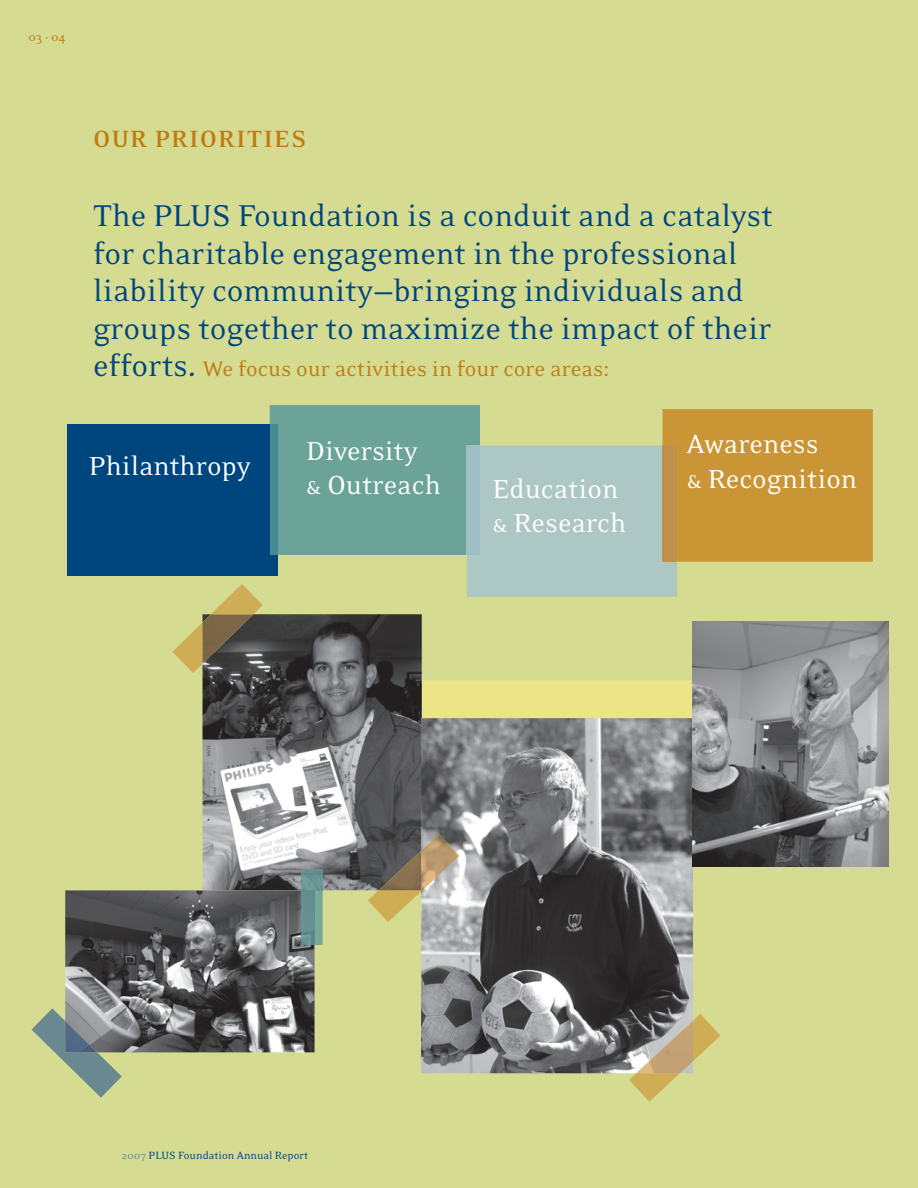
<style>
.page{position:relative;width:918px;height:1188px;background:#d5db91}
.page>*{position:absolute;margin:0;border:0;box-sizing:border-box;transform-origin:0 0}
.t1{font:34.5px/37.5px "Eidetic Neo";color:#00467e}
.t2{font:30px/34.5px "Eidetic Neo";color:#fff}
.t3{font:700 27px "Eidetic Neo";letter-spacing:.045em;color:#c27b11}
.t4{font:24px "Eidetic Neo";color:#c27b11}
.t5{font:13.5px "Eidetic Neo";color:#c27b11}
.t6{font:12px "Eidetic Neo";color:#00467e}
.s1{font-size:34.5px;color:#00467e}
.s2{font-size:24px}
.s3{color:#599a98}
</style>
<div class="page">
<div style="left:67px;top:424px;width:211px;height:151px;background:#00467e"></div>
<div style="left:422px;top:680px;width:271px;height:38px;background:#ebe587"></div>
<svg style="left:270px;top:405px;width:603px;height:192px"></svg>
<div style="left:663px;top:446px;width:14px;height:116px;background:#bf914a"></div>
<img style="left:202px;top:614px;width:220px;height:276px">
<svg style="left:172px;top:584px;width:91px;height:89px"></svg>
<img style="left:202px;top:614px;width:51px;height:50px">
<img style="left:65px;top:890px;width:250px;height:162px">
<svg style="left:32px;top:1008px;width:90px;height:90px"></svg>
<img style="left:65px;top:1021px;width:32px;height:31px">
<img style="left:421px;top:718px;width:272px;height:355px">
<svg style="left:315px;top:890px;width:8px;height:55px"></svg>
<img style="left:301px;top:869px;width:22px;height:21px">
<img style="left:301px;top:890px;width:14px;height:55px">
<img style="left:693px;top:621px;width:195px;height:246px">
<svg style="left:368px;top:890px;width:53px;height:32px"></svg>
<img style="left:379px;top:851px;width:42px;height:39px">
<img style="left:421px;top:834px;width:38px;height:57px">
<svg style="left:629px;top:1014px;width:92px;height:88px"></svg>
<img style="left:636px;top:1021px;width:57px;height:52px">
<p class="t5" style="left:28px;top:32px;width:39px">03 - 04</p>
<p class="t3" style="left:93px;top:129px;width:215px">OUR PRIORITIES</p>
<p class="t1" style="left:93px;top:200px;width:682px">The PLUS Foundation is a conduit and a catalyst for charitable engagement in the professional liability community—bringing individuals and groups together to maximize the impact of their</p>
<p class="t4" style="left:93px;top:360px;width:518px"><span class="s1">efforts.</span> We focus our activities in four core areas:</p>
<p class="t2" style="left:89px;top:451px;width:163px">Philanthropy</p>
<p class="t2" style="left:306px;top:436px;width:136px">Diversity<br><span class="s2">&amp;</span> Outreach</p>
<p class="t2" style="left:492px;top:474px;width:136px">Education <span class="s2">&amp;</span> Research</p>
<p class="t2" style="left:687px;top:430px;width:172px">Awareness<br><span class="s2">&amp;</span> Recognition</p>
<p class="t6" style="left:122px;top:1152px;width:188px"><span class="s3">2007</span> PLUS Foundation Annual Report</p>
</div>
